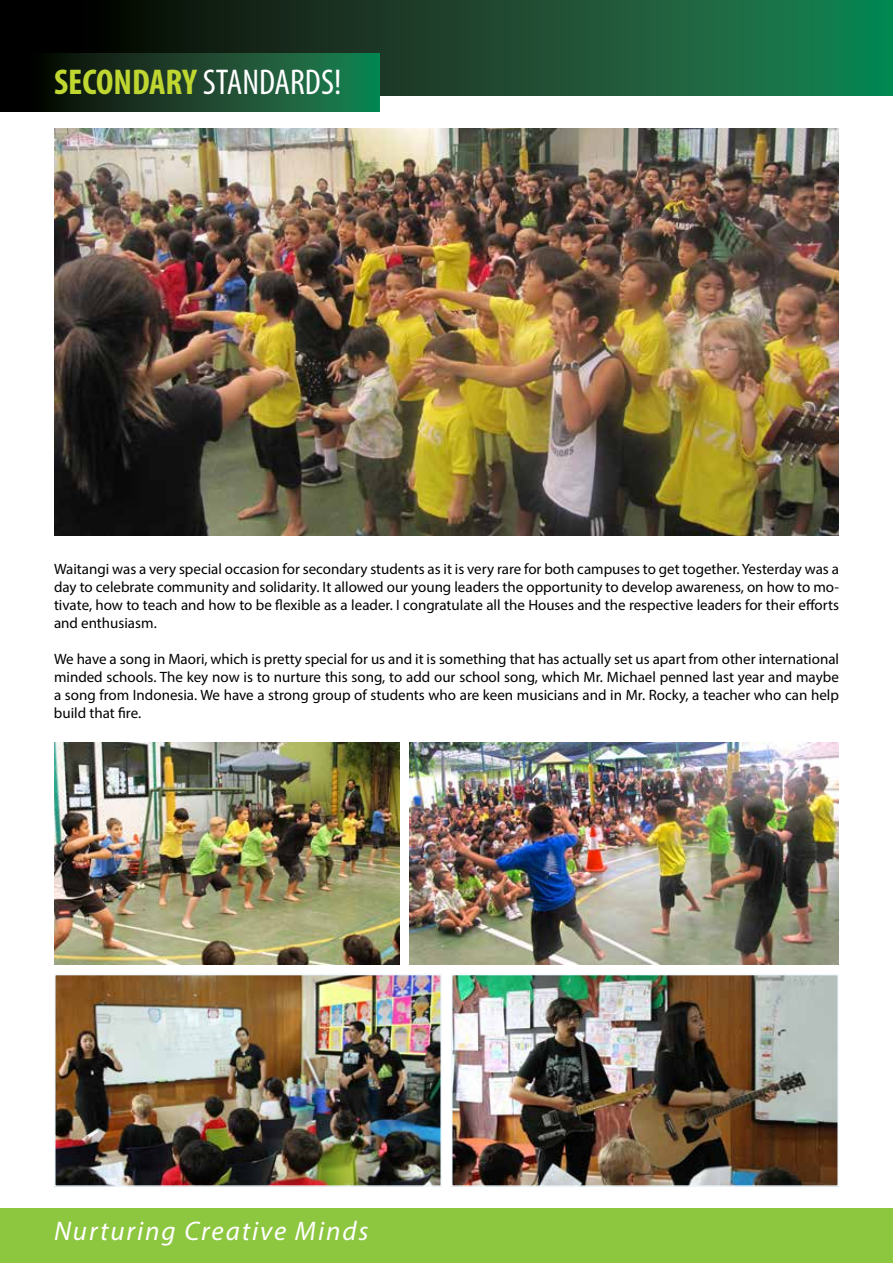
<style>
.page{position:relative;width:893px;height:1263px;background:#fff}
.page>*{position:absolute;margin:0;border:0;box-sizing:border-box;transform-origin:0 0}
.t1{font:condensed 36px "Myriad Pro";color:#fff}
.t2{font:italic 27px "Myriad Pro";letter-spacing:.07em;color:#fff}
.t3{font:15px/18px "Myriad Pro";color:#000;text-align:justify}
.s1{font-weight:700;color:#bfd730}
</style>
<div class="page">
<div style="left:0;top:1208px;width:893px;height:55px;background:#8dc63f"></div>
<svg style="left:0;top:0;width:893px;height:96px;background:#17492f"></svg>
<svg style="left:0;top:53px;width:379px;height:58px;background:#154029"></svg>
<img style="left:409px;top:742px;width:430px;height:222px">
<img style="left:54px;top:742px;width:346px;height:222px">
<img style="left:54px;top:128px;width:785px;height:408px">
<img style="left:454px;top:977px;width:382px;height:207px">
<div style="left:451px;top:974px;width:388px;height:213px;border:2px solid #eff9fe"></div>
<img style="left:57px;top:977px;width:382px;height:207px">
<div style="left:54px;top:974px;width:388px;height:213px;border:2px solid #eff9fe"></div>
<h1 class="t1" style="left:54px;top:60px;width:289px"><span class="s1">SECONDARY</span> STANDARDS!</h1>
<p class="t3" style="left:54px;top:559px;width:786px">Waitangi was a very special occasion for secondary students as it is very rare for both campuses to get together. Yesterday was a day to celebrate community and solidarity. It allowed our young leaders the opportunity to develop awareness, on how to mo&shy;tivate, how to teach and how to be flexible as a leader. I congratulate all the Houses and the respective leaders for their efforts and enthusiasm.</p>
<p class="t3" style="left:54px;top:649px;width:787px">We have a song in Maori, which is pretty special for us and it is something that has actually set us apart from other international minded schools. The key now is to nurture this song, to add our school song, which Mr. Michael penned last year and maybe a song from I ndonesia. We have a strong group of students who are keen musicians and in Mr. Rocky, a teacher who can help build that fire.</p>
<h2 class="t2" style="left:54px;top:1214px;width:316px">Nurturing Creative Minds</h2>
</div>
